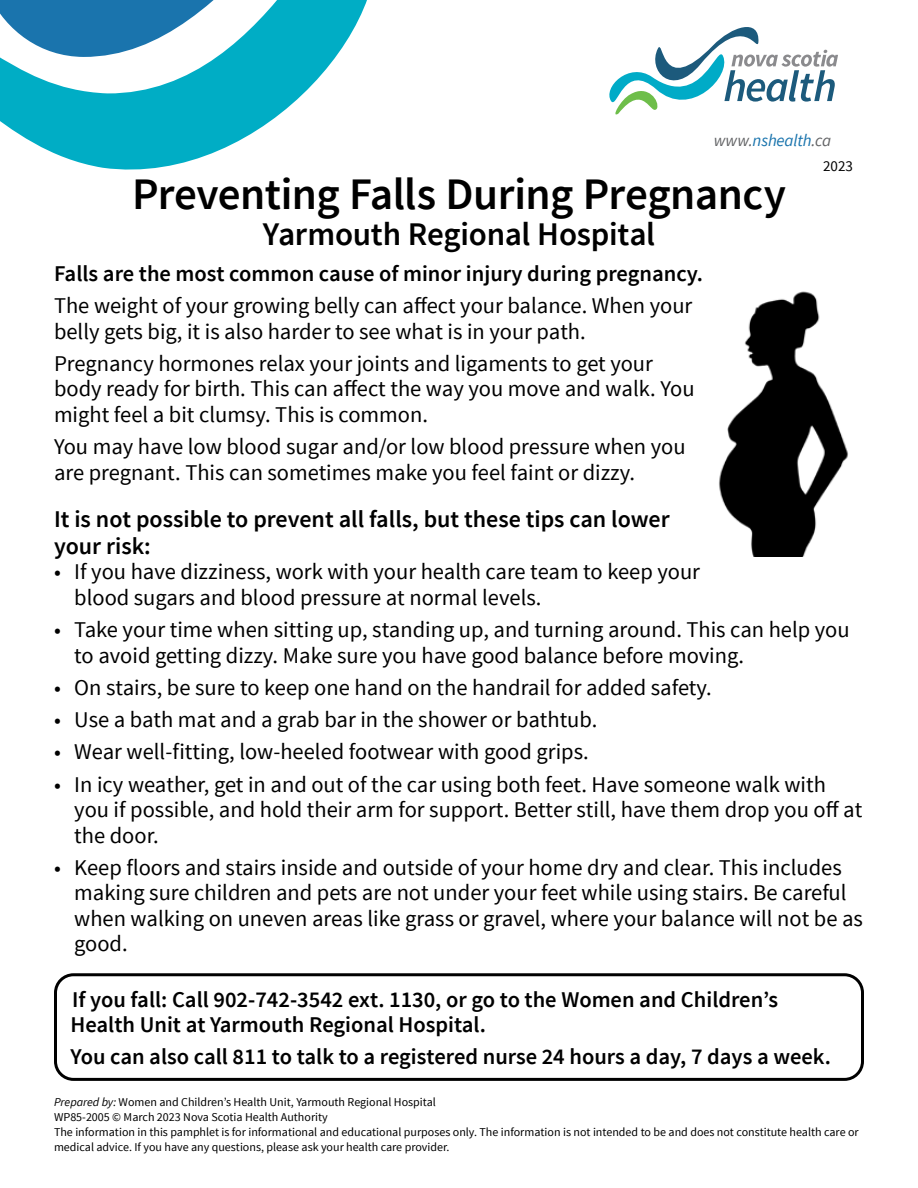
<style>
.page{position:relative;width:918px;height:1188px;background:#fff}
.page>*{position:absolute;margin:0;border:0;box-sizing:border-box;transform-origin:0 0}
.Pamphlet_Title{font:600 45px "Source Sans Pro";letter-spacing:-.015em;color:#000}
.Heading_-_centred{font:600 33px "Source Sans Pro";letter-spacing:-.01em;color:#000}
.Subheading__small{font:600 24px/27px "Source Sans Pro";color:#000}
.body_text{font:22.5px/25.5px "Source Sans Pro";color:#000}
.body_text-2{font:600 22.5px/25.5px "Source Sans Pro";color:#000}
.t1{font:italic 16.95px "Source Sans Pro";letter-spacing:-.01em;color:#1a74ad}
.page{font:15px "Source Sans Pro";color:#000}
.body_text-3{font:12px/15px "Source Sans Pro";color:#000}
.s1{color:#636466}
.s2{font-style:italic}
</style>
<div class="page">
<img style="left:719px;top:291px;width:129px;height:265px">
<div style="left:54px;top:973px;width:810px;height:108px;border:3px solid #000;border-radius:18px"></div>
<svg style="left:0;top:0;width:367px;height:170px"></svg>
<svg style="left:609px;top:27px;width:229px;height:88px"></svg>
<p class="t1" style="left:714px;top:130px;width:119px"><span class="s1">www.</span>nshealth<span class="s1">.ca</span></p>
<p class="page" style="left:823px;top:157px;width:31px">2023</p>
<p class="Pamphlet_Title" style="left:132px;top:165px;width:655px">Preventing Falls During Pregnancy</p>
<p class="Heading_-_centred" style="left:263px;top:213px;width:394px">Yarmouth Regional Hospital</p>
<p class="body_text-2" style="left:54px;top:261px;width:651px">Falls are the most common cause of minor injury during pregnancy.</p>
<p class="body_text" style="left:54px;top:293px;width:640px">The weight of your growing belly can affect your balance. When your belly gets big, it is also harder to see what is in your path.</p>
<p class="body_text" style="left:54px;top:351px;width:642px">Pregnancy hormones relax your joints and ligaments to get your body ready for birth. This can affect the way you move and walk. You might feel a bit clumsy. This is common.</p>
<p class="body_text" style="left:54px;top:434px;width:633px">You may have low blood sugar and/or low blood pressure when you are pregnant. This can sometimes make you feel faint or dizzy.</p>
<p class="Subheading__small" style="left:54px;top:506px;width:617px">It is not possible to prevent all falls, but these tips can lower your risk:</p>
<p class="body_text" style="left:74px;top:560px;width:627px;text-indent:-20px">• If you have dizziness, work with your health care team to keep your blood sugars and blood pressure at normal levels.</p>
<p class="body_text" style="left:74px;top:617px;width:777px;text-indent:-20px">• Take your time when sitting up, standing up, and turning around. This can help you to avoid getting dizzy. Make sure you have good balance before moving.</p>
<p class="body_text" style="left:54px;top:675px;width:659px">• On stairs, be sure to keep one hand on the handrail for added safety.</p>
<p class="body_text" style="left:54px;top:707px;width:545px">• Use a bath mat and a grab bar in the shower or bathtub.</p>
<p class="body_text" style="left:54px;top:740px;width:536px">• Wear well-fitting, low-heeled footwear with good grips.</p>
<p class="body_text" style="left:74px;top:772px;width:790px;text-indent:-20px">• In icy weather, get in and out of the car using both feet. Have someone walk with you if possible, and hold their arm for support. Better still, have them drop you off at the door.</p>
<p class="body_text" style="left:74px;top:855px;width:790px;text-indent:-20px">• Keep floors and stairs inside and outside of your home dry and clear. This includes making sure children and pets are not under your feet while using stairs. Be careful when walking on uneven areas like grass or gravel, where your balance will not be as good.</p>
<p class="body_text-2" style="left:70px;top:987px;width:709px">If you fall: Call 902-742-3542 ext. 1130, or go to the Women and Children’s<br>Health Unit at Yarmouth Regional Hospital.</p>
<p class="body_text-2" style="left:70px;top:1045px;width:762px">You can also call 811 to talk to a registered nurse 24 hours a day, 7 days a week.</p>
<p class="body_text-3" style="left:54px;top:1095px;width:383px"><span class="s2">Prepared by:</span> Women and Children’s Health Unit, Yarmouth Regional Hospital</p>
<p class="body_text-3" style="left:54px;top:1110px;width:275px">WP85-2005 © March 2023 Nova Scotia Health Authority</p>
<p class="body_text-3" style="left:54px;top:1125px;width:806px">The information in this pamphlet is for informational and educational purposes only. The information is not intended to be and does not constitute health care or medical advice. If you have any questions, please ask your health care provider.</p>
</div>
